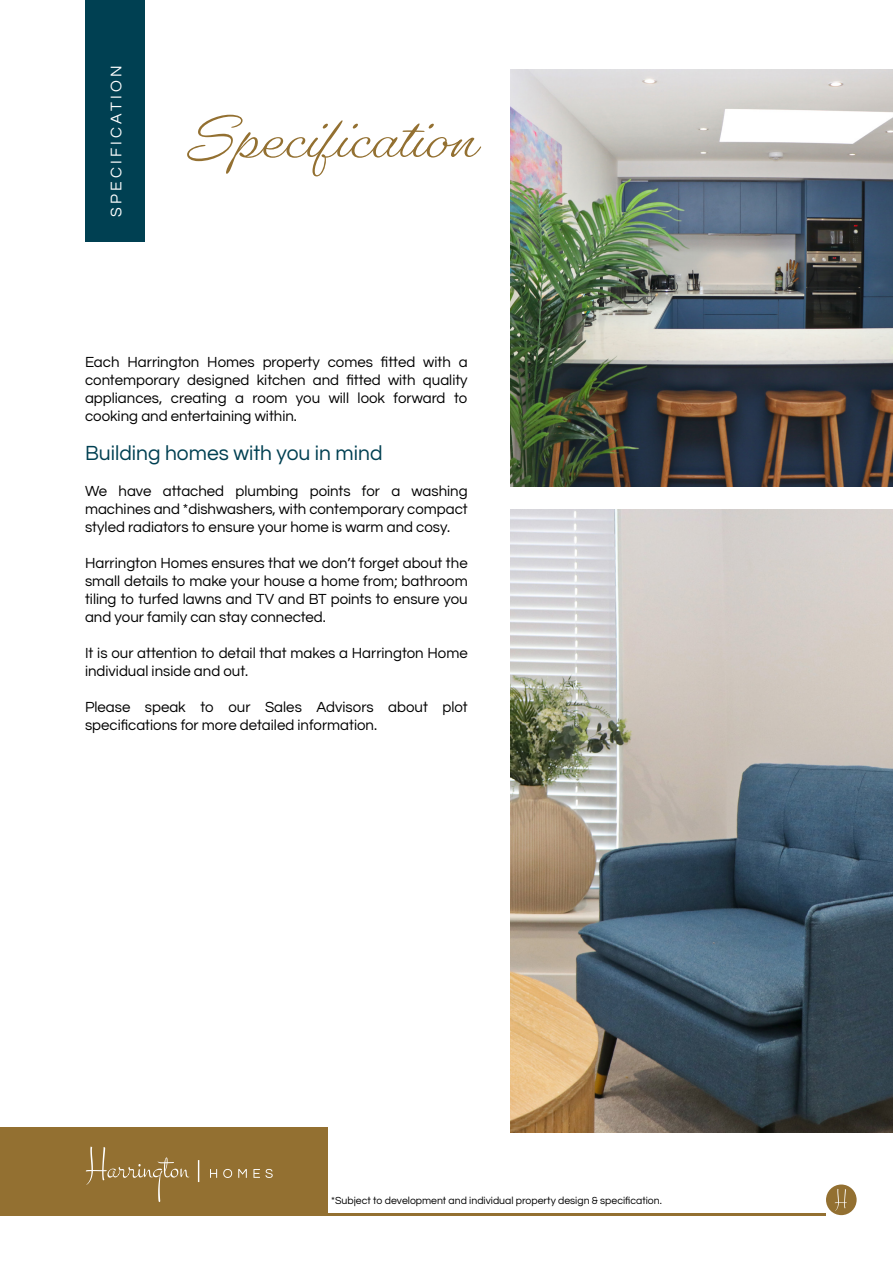
<style>
.page{position:relative;width:893px;height:1263px;background:#fff}
.page>*{position:absolute;margin:0;border:0;box-sizing:border-box;transform-origin:0 0}
.t1{font:500 55.5px "Gautreaux";color:#937031}
.t2{font:21px "Questrial";color:#004052}
.t3{font:15.75px "Questrial";letter-spacing:.2em;color:#fff}
.t4{font:15px/18px "Questrial";color:#000;text-align:justify}
.t5{font:10.5px "Questrial";color:#000}
</style>
<div class="page">
<img style="left:510px;top:69px;width:383px;height:418px">
<img style="left:510px;top:509px;width:383px;height:623px">
<div style="left:0;top:1127px;width:328px;height:88px;background:#937031"></div>
<hr style="left:285px;top:1213px;width:541px;height:2px;background:#937031">
<svg style="left:86px;top:1146px;width:187px;height:56px"></svg>
<div style="left:826px;top:1184px;width:31px;height:31px;background:#937031;border-radius:50%"></div>
<svg style="left:835px;top:1189px;width:12px;height:22px"></svg>
<div style="left:85px;top:0;width:60px;height:242px;background:#004052"></div>
<p class="t3" style="left:105px;top:217px;width:152px;rotate:-90deg">SPECIFICATION</p>
<h1 class="t1" style="left:180px;top:105px;width:297px">Specification</h1>
<p class="t4" style="left:85px;top:353px;width:384px">Each Harrington Homes property comes fitted with a contemporary designed kitchen and fitted with quality appliances, creating a room you will look forward to cooking and entertaining within.</p>
<h2 class="t2" style="left:85px;top:438px;width:299px">Building homes with you in mind</h2>
<p class="t4" style="left:85px;top:482px;width:384px">We have attached plumbing points for a washing machines and *dishwashers, with contemporary compact styled radiators to ensure your home is warm and cosy.</p>
<p class="t4" style="left:85px;top:554px;width:384px">Harrington Homes ensures that we don’t forget about the small details to make your house a home from; bathroom tiling to turfed lawns and TV and BT points to ensure you and your family can stay connected.</p>
<p class="t4" style="left:85px;top:644px;width:384px">It is our attention to detail that makes a Harrington Home individual inside and out.</p>
<p class="t4" style="left:85px;top:698px;width:384px">Please speak to our Sales Advisors about plot specifications for more detailed information.</p>
<p class="t5" style="left:331px;top:1193px;width:332px">*Subject to development and individual property design &amp; specification.</p>
</div>
